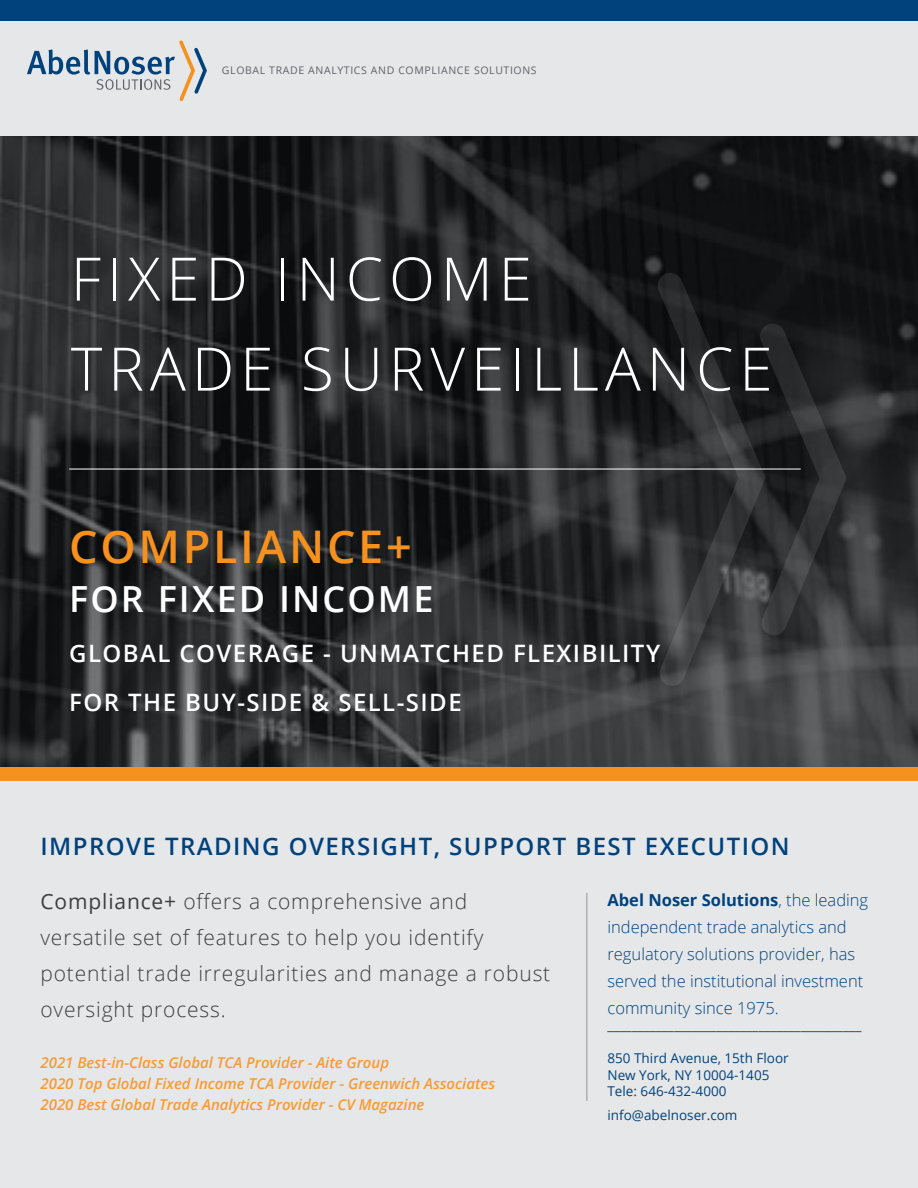
<style>
.page{position:relative;width:918px;height:1188px;background:#fff}
.page>*{position:absolute;margin:0;border:0;box-sizing:border-box;transform-origin:0 0}
.t1{font:300 60px "Open Sans";letter-spacing:.1em;color:#fff}
.head_blue{font:600 45px "Open Sans";letter-spacing:.06em;color:#f6911e}
.head_blue-2{font:600 36px "Open Sans";letter-spacing:.06em;color:#fff}
.head_blue-3{font:600 24px "Open Sans";letter-spacing:.06em;color:#fff}
.head_blue-4{font:600 24px "Open Sans";letter-spacing:.06em;color:#01427c}
.text{font:300 21px/36px "Open Sans";letter-spacing:.04em;color:#3e3e3f}
.text-2{font:300 16.5px/27px "Open Sans";color:#01427c}
.text-3{font:italic 600 15px "Open Sans";color:#f89b33}
.text-4{font:13.5px/16.5px "Open Sans";color:#01427c}
.t2{font:10.5px "Open Sans";letter-spacing:.06em;color:#5f6369}
.s1{font-weight:700}
.s2{font-weight:400}
</style>
<div class="page">
<div style="left:0;top:750px;width:918px;height:438px;background:#e6e7e9"></div>
<img style="left:0;top:135px;width:918px;height:633px">
<svg style="left:656px;top:272px;width:110px;height:414px;background:#303132"></svg>
<svg style="left:758px;top:322px;width:89px;height:313px;background:#2b2c2d"></svg>
<div style="left:0;top:768px;width:918px;height:13px;background:#f6911e"></div>
<hr style="left:586px;top:893px;width:1px;height:208px;background:#939598">
<div style="left:0;top:0;width:918px;height:135px;background:#e6e7e9"></div>
<div style="left:0;top:0;width:918px;height:20px;background:#01427c"></div>
<hr style="left:69px;top:469px;width:732px;height:1px;background:#fff">
<svg style="left:27px;top:40px;width:180px;height:61px"></svg>
<p class="t2" style="left:222px;top:63px;width:316px">GLOBAL TRADE ANALYTICS AND COMPLIANCE SOLUTIONS</p>
<p class="t1" style="left:71px;top:238px;width:462px">FIXED INCOME</p>
<p class="t1" style="left:71px;top:328px;width:703px">TRADE SURVEILLANCE</p>
<p class="head_blue" style="left:69px;top:515px;width:344px">COMPLIANCE+</p>
<p class="head_blue-2" style="left:69px;top:574px;width:366px">FOR FIXED INCOME</p>
<p class="head_blue-3" style="left:69px;top:636px;width:593px">GLOBAL COVERAGE - UNMATCHED FLEXIBILITY</p>
<p class="head_blue-3" style="left:69px;top:686px;width:394px">FOR THE BUY-SIDE &amp; SELL-SIDE</p>
<p class="head_blue-4" style="left:40px;top:830px;width:751px">IMPROVE TRADING OVERSIGHT, SUPPORT BEST EXECUTION</p>
<p class="text-2" style="left:608px;top:886px;width:262px"><span class="s1">Abel Noser Solutions</span>, the leading independent trade analytics and regulatory solutions provider, has served the institutional investment community since 1975.</p>
<p class="text-4" style="left:608px;top:1017px;width:256px">__________________________________________</p>
<p class="text-4" style="left:608px;top:1050px;width:183px">850 Third Avenue, 15th Floor</p>
<p class="text-4" style="left:608px;top:1066px;width:163px">New York, NY 10004-1405<br>Tele: 646-432-4000</p>
<p class="text-4" style="left:608px;top:1107px;width:132px">info@abelnoser.com</p>
<p class="text" style="left:40px;top:883px;width:511px"><span class="s2">Compliance+</span> offers a comprehensive and versatile set of features to help you identify potential trade irregularities and manage a robust oversight process.</p>
<p class="text-3" style="left:40px;top:1052px;width:350px">2021 Best-in-Class Global TCA Provider - Aite Group</p>
<p class="text-3" style="left:40px;top:1073px;width:456px">2020 Top Global Fixed Income TCA Provider - Greenwich Associates</p>
<p class="text-3" style="left:40px;top:1094px;width:385px">2020 Best Global Trade Analytics Provider - CV Magazine</p>
</div>
